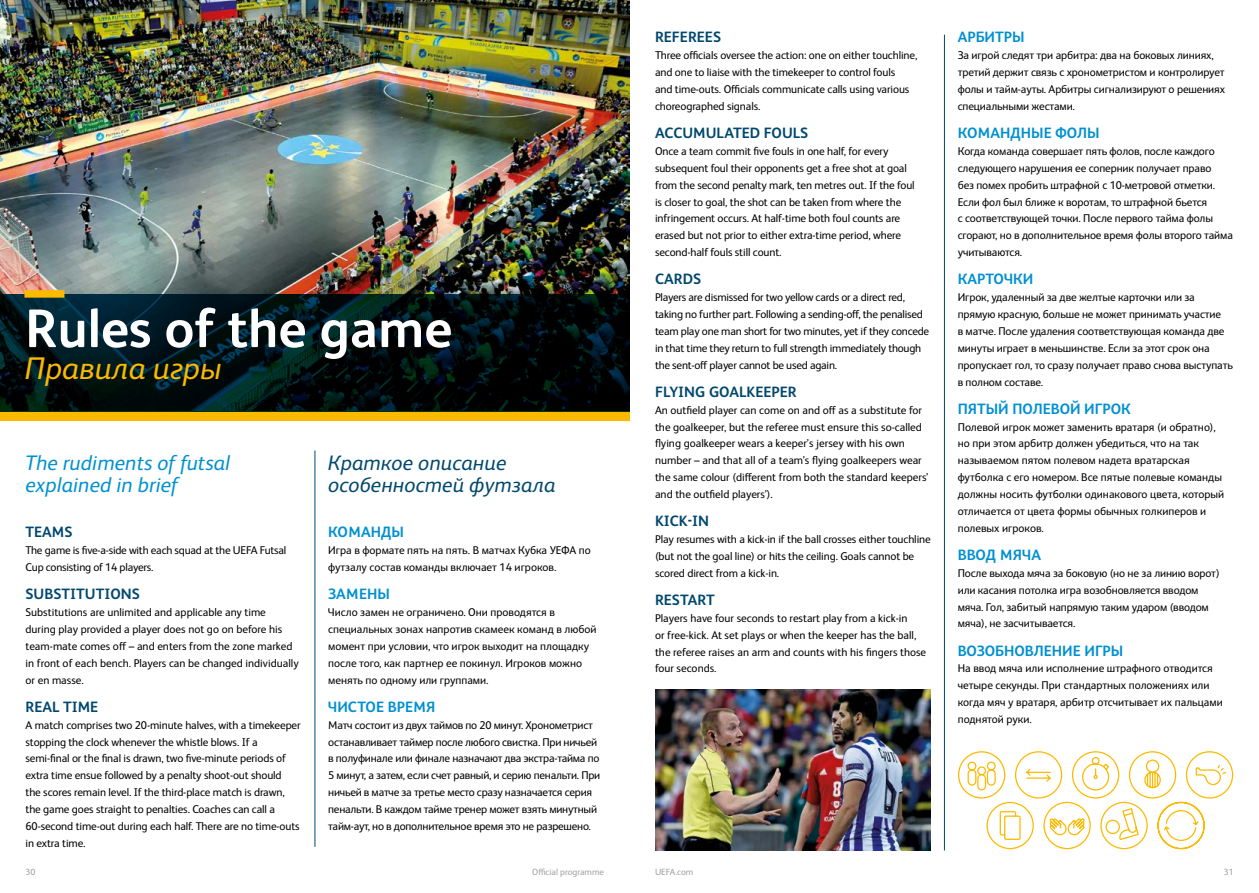
<style>
.page{position:relative;width:1259px;height:893px;background:#fff}
.page>*{position:absolute;margin:0;border:0;box-sizing:border-box;transform-origin:0 0}
.t1{font:700 54.3px "Europa";color:#fff}
.t2{font:italic 31.35px "Europa";color:#fbba00}
.t3{font:italic 21px/22.5px "Europa";letter-spacing:.005em;color:#0090d2}
.t4{font:italic 21px/22.5px "Europa";letter-spacing:.005em;color:#00486e}
.t5{font:700 15px "Europa";color:#0090d2}
.t6{font:700 15px "Europa";color:#00486e}
.t7{font:11.25px/16.8px "Europa";letter-spacing:-.01em;color:#000}
.t8{font:9px "Europa";color:#9f9f9f}
</style>
<div class="page">
<img style="left:0;top:0;width:629px;height:294px">
<div style="left:0;top:411px;width:629px;height:9px;background:#fbba00"></div>
<svg style="left:0;top:294px;width:629px;height:118px;background:#001114"></svg>
<hr style="left:315px;top:450px;width:1px;height:397px;background:#00486e">
<hr style="left:944px;top:35px;width:1px;height:815px;background:#00486e">
<svg style="left:958px;top:751px;width:275px;height:99px"></svg>
<img style="left:655px;top:689px;width:275px;height:161px">
<div style="left:24px;top:290px;width:40px;height:8px;background:#fbba00"></div>
<h1 class="t1" style="left:25px;top:290px;width:428px">Rules of the game</h1>
<h2 class="t2" style="left:25px;top:346px;width:198px">Правила игры</h2>
<h3 class="t3" style="left:26px;top:450px;width:206px">The rudiments of futsal explained in brief</h3>
<h3 class="t6" style="left:26px;top:522px;width:48px">TEAMS</h3>
<p class="t7" style="left:26px;top:541px;width:262px">The game is five-a-side with each squad at the UEFA Futsal<br>Cup consisting of 14 players.</p>
<h3 class="t6" style="left:26px;top:584px;width:116px">SUBSTITUTIONS</h3>
<p class="t7" style="left:26px;top:603px;width:275px">Substitutions are unlimited and applicable any time during play provided a player does not go on before his team-mate comes off – and enters from the zone marked in front of each bench. Players can be changed individually or en masse.</p>
<h3 class="t6" style="left:26px;top:696px;width:74px">REAL TIME</h3>
<p class="t7" style="left:26px;top:716px;width:277px">A match comprises two 20-minute halves, with a timekeeper stopping the clock whenever the whistle blows. If a semi-final or the final is drawn, two five-minute periods of extra time ensue followed by a penalty shoot-out should<br>the scores remain level. If the third-place match is drawn, the game goes straight to penalties. Coaches can call a 60-second time-out during each half. There are no time-outs in extra time.</p>
<h3 class="t4" style="left:328px;top:450px;width:229px">Краткое описание особенностей футзала</h3>
<h3 class="t5" style="left:328px;top:522px;width:77px">КОМАНДЫ</h3>
<p class="t7" style="left:328px;top:541px;width:264px">Игра в формате пять на пять. В матчах Кубка УЕФА по футзалу состав команды включает 14 игроков.</p>
<h3 class="t5" style="left:328px;top:584px;width:63px">ЗАМЕНЫ</h3>
<p class="t7" style="left:328px;top:603px;width:270px">Число замен не ограничено. Они проводятся в специальных зонах напротив скамеек команд в любой момент при условии, что игрок выходит на площадку после того, как партнер ее покинул. Игроков можно менять по одному или группами.</p>
<h3 class="t5" style="left:328px;top:696px;width:109px">ЧИСТОЕ ВРЕМЯ</h3>
<p class="t7" style="left:328px;top:716px;width:274px">Матч состоит из двух таймов по 20 минут. Хронометрист останавливает таймер после любого свистка. При ничьей в полуфинале или финале назначают два экстра-тайма по 5 минут, а затем, если счет равный, и серию пенальти. При ничьей в матче за третье место сразу назначается серия пенальти. В каждом тайме тренер может взять минутный тайм-аут, но в дополнительное время это не разрешено.</p>
<h3 class="t6" style="left:655px;top:27px;width:68px">REFEREES</h3>
<p class="t7" style="left:655px;top:46px;width:264px">Three officials oversee the action: one on either touchline, and one to liaise with the timekeeper to control fouls<br>and time-outs. Officials communicate calls using various choreographed signals.</p>
<h3 class="t6" style="left:655px;top:122px;width:155px">ACCUMULATED FOULS</h3>
<p class="t7" style="left:655px;top:142px;width:261px">Once a team commit five fouls in one half, for every subsequent foul their opponents get a free shot at goal from the second penalty mark, ten metres out. If the foul is closer to goal, the shot can be taken from where the infringement occurs. At half-time both foul counts are erased but not prior to either extra-time period, where second-half fouls still count.</p>
<h3 class="t6" style="left:655px;top:269px;width:48px">CARDS</h3>
<p class="t7" style="left:655px;top:288px;width:276px">Players are dismissed for two yellow cards or a direct red, taking no further part. Following a sending-off, the penalised team play one man short for two minutes, yet if they concede in that time they return to full strength immediately though the sent-off player cannot be used again.</p>
<h3 class="t6" style="left:655px;top:381px;width:143px">FLYING GOALKEEPER</h3>
<p class="t7" style="left:655px;top:401px;width:275px">An outfield player can come on and off as a substitute for the goalkeeper, but the referee must ensure this so-called flying goalkeeper wears a keeper’s jersey with his own number – and that all of a team’s flying goalkeepers wear the same colour (different from both the standard keepers’ and the outfield players’).</p>
<h3 class="t6" style="left:655px;top:510px;width:56px">KICK-IN</h3>
<p class="t7" style="left:655px;top:530px;width:277px">Play resumes with a kick-in if the ball crosses either touchline (but not the goal line) or hits the ceiling. Goals cannot be scored direct from a kick-in.</p>
<h3 class="t6" style="left:655px;top:589px;width:61px">RESTART</h3>
<p class="t7" style="left:655px;top:609px;width:273px">Players have four seconds to restart play from a kick-in<br>or free-kick. At set plays or when the keeper has the ball, the referee raises an arm and counts with his fingers those four seconds.</p>
<h3 class="t5" style="left:957px;top:27px;width:68px">АРБИТРЫ</h3>
<p class="t7" style="left:957px;top:46px;width:269px">За игрой следят три арбитра: два на боковых линиях, третий держит связь с хронометристом и контролирует фолы и тайм-ауты. Арбитры сигнализируют о решениях специальными жестами.</p>
<h3 class="t5" style="left:957px;top:122px;width:143px">КОМАНДНЫЕ ФОЛЫ</h3>
<p class="t7" style="left:957px;top:142px;width:277px">Когда команда совершает пять фолов, после каждого следующего нарушения ее соперник получает право<br>без помех пробить штрафной с 10-метровой отметки.<br>Если фол был ближе к воротам, то штрафной бьется<br>с соответствующей точки. После первого тайма фолы сгорают, но в дополнительное время фолы второго тайма учитываются.</p>
<h3 class="t5" style="left:957px;top:269px;width:77px">КАРТОЧКИ</h3>
<p class="t7" style="left:957px;top:288px;width:276px">Игрок, удаленный за две желтые карточки или за прямую красную, больше не может принимать участие<br>в матче. После удаления соответствующая команда две минуты играет в меньшинстве. Если за этот срок она пропускает гол, то сразу получает право снова выступать в полном составе.</p>
<h3 class="t5" style="left:957px;top:398px;width:175px">ПЯТЫЙ ПОЛЕВОЙ ИГРОК</h3>
<p class="t7" style="left:957px;top:417px;width:268px">Полевой игрок может заменить вратаря (и обратно), но при этом арбитр должен убедиться, что на так называемом пятом полевом надета вратарская футболка с его номером. Все пятые полевые команды должны носить футболки одинакового цвета, который отличается от цвета формы обычных голкиперов и полевых игроков.</p>
<h3 class="t5" style="left:957px;top:544px;width:85px">ВВОД МЯЧА</h3>
<p class="t7" style="left:957px;top:564px;width:263px">После выхода мяча за боковую (но не за линию ворот) или касания потолка игра возобновляется вводом мяча. Гол, забитый напрямую таким ударом (вводом мяча), не засчитывается.</p>
<h3 class="t5" style="left:957px;top:640px;width:167px">ВОЗОБНОВЛЕНИЕ ИГРЫ</h3>
<p class="t7" style="left:957px;top:659px;width:266px">На ввод мяча или исполнение штрафного отводится четыре секунды. При стандартных положениях или когда мяч у вратаря, арбитр отсчитывает их пальцами поднятой руки.</p>
<p class="t8" style="left:26px;top:866px;width:11px">30</p>
<p class="t8" style="left:532px;top:866px;width:73px">Official programme</p>
<p class="t8" style="left:655px;top:866px;width:40px">UEFA.com</p>
<p class="t8" style="left:1223px;top:866px;width:11px">31</p>
</div>
